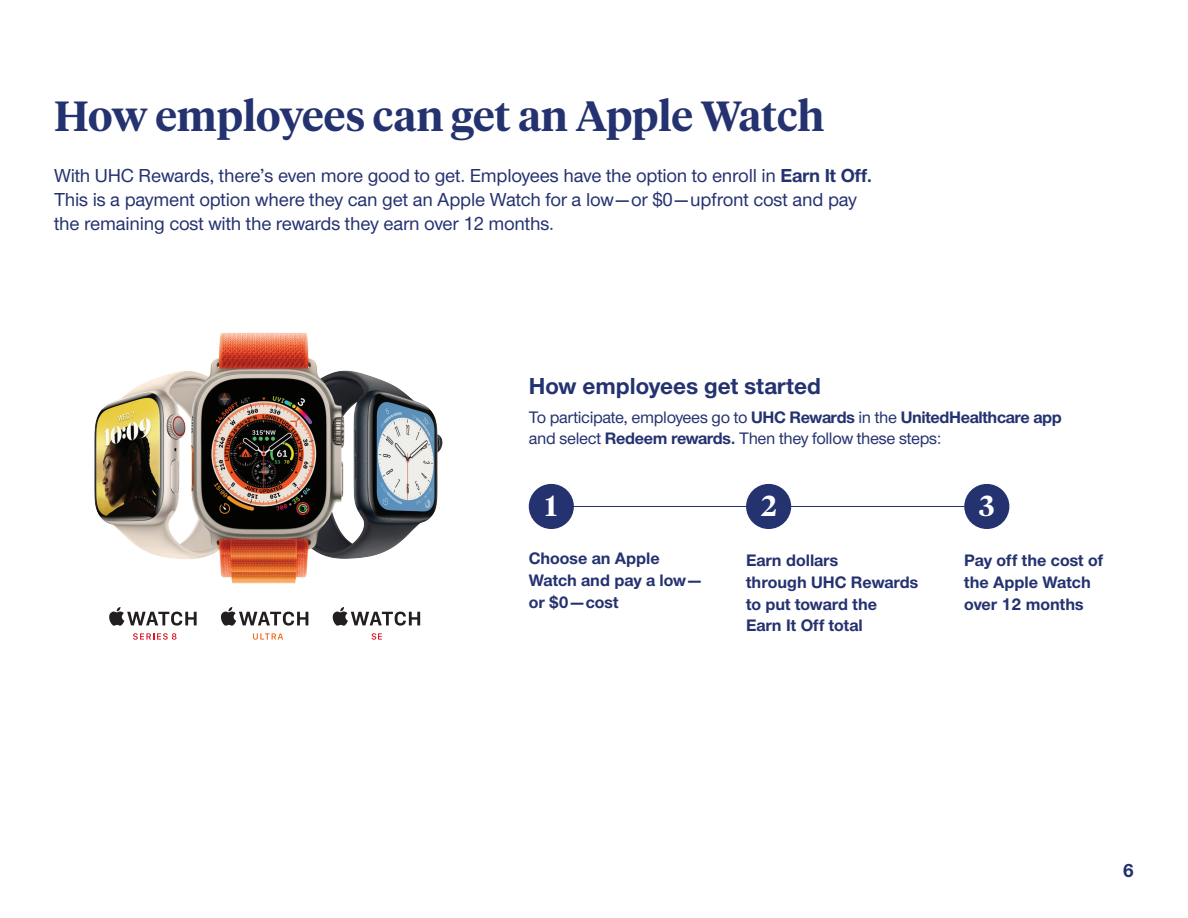
<style>
.page{position:relative;width:1188px;height:918px;background:#fff}
.page>*{position:absolute;margin:0;border:0;box-sizing:border-box;transform-origin:0 0}
.t1{font:600 42px "UHC Serif Headline";color:#243270}
.t2{font:600 28.8px "UHC Serif Headline";color:#fff}
.t3{font:700 24px "UHC Sans";color:#243270}
.t4{font:500 19.5px/24px "UHC Sans";letter-spacing:-.01em;color:#243270}
.t5{font:700 19.5px "UHC Sans";color:#243270}
.t6{font:700 17.25px/21.8px "UHC Sans";color:#243270}
.t7{font:500 17.25px/21.8px "UHC Sans";letter-spacing:-.02em;color:#243270}
.s1{font-weight:700}
</style>
<div class="page">
<hr style="left:566px;top:506px;width:423px;height:1px;background:#243270">
<div style="left:37px;top:281px;width:460px;height:460px;background:#f5b719;opacity:.1"></div>
<div style="left:529px;top:484px;width:45px;height:45px;background:#243270;border-radius:50%"></div>
<div style="left:746px;top:484px;width:45px;height:45px;background:#243270;border-radius:50%"></div>
<div style="left:964px;top:484px;width:45px;height:45px;background:#243270;border-radius:50%"></div>
<svg style="left:109px;top:607px;width:88px;height:19px"></svg>
<svg style="left:133px;top:633px;width:44px;height:7px"></svg>
<svg style="left:372px;top:633px;width:10px;height:7px"></svg>
<svg style="left:333px;top:607px;width:87px;height:19px"></svg>
<svg style="left:253px;top:633px;width:30px;height:7px"></svg>
<svg style="left:221px;top:607px;width:87px;height:19px"></svg>
<h1 class="t1" style="left:54px;top:87px;width:772px">How employees can get an Apple Watch</h1>
<p class="t4" style="left:54px;top:163px;width:820px">With UHC Rewards, there’s even more good to get. Employees have the option to enroll in <span class="s1">Earn It Off.<br></span>This is a payment option where they can get an Apple Watch for a low—or $0—upfront cost and pay the remaining cost with the rewards they earn over 12 months.</p>
<p class="t3" style="left:529px;top:370px;width:294px">How employees get started</p>
<p class="t7" style="left:529px;top:405px;width:535px">To participate, employees go to <span class="s1">UHC Rewards</span> in the <span class="s1">UnitedHealthcare app </span>and select <span class="s1">Redeem rewards.</span> Then they follow these steps:</p>
<h2 class="t2" style="left:545px;top:486px;width:13px">1</h2>
<h2 class="t2" style="left:761px;top:486px;width:17px">2</h2>
<h2 class="t2" style="left:979px;top:486px;width:17px">3</h2>
<p class="t6" style="left:529px;top:547px;width:174px">Choose an Apple<br>Watch and pay a low— or $0—cost</p>
<p class="t6" style="left:746px;top:549px;width:174px">Earn dollars<br>through UHC Rewards to put toward the<br>Earn It Off total</p>
<p class="t6" style="left:964px;top:549px;width:141px">Pay off the cost of the Apple Watch over 12 months</p>
<p class="t5" style="left:1123px;top:857px;width:13px">6</p>
</div>
